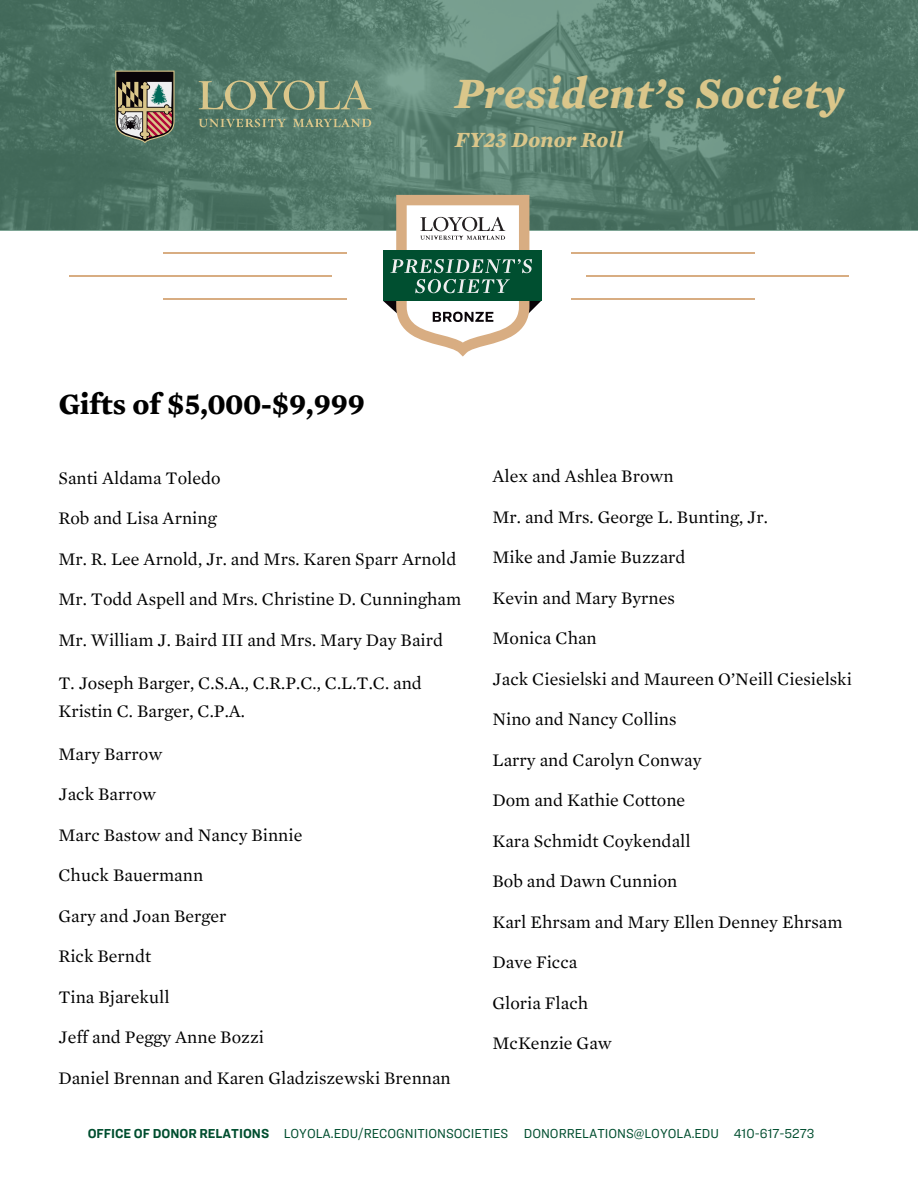
<style>
.page{position:relative;width:918px;height:1188px;background:#fff}
.page>*{position:absolute;margin:0;border:0;box-sizing:border-box;transform-origin:0 0}
.t1{font:italic 700 44.25px "Mercury Text G1";letter-spacing:.01em;color:#dac68a}
.t2{font:700 30px "Mercury Text G1";color:#000}
.t3{font:italic 700 22.05px "Mercury Text G1";letter-spacing:.01em;color:#dac68a}
.t4{font:18px "Mercury Text G1";color:#000}
.t5{font:13.5px "Ringside Narrow";color:#004e2f}
.t6{font:700 13.5px "Ringside Narrow";color:#004e2f}
</style>
<div class="page">
<svg style="left:0;top:0;width:918px;height:230px;background:#527969"></svg>
<svg style="left:114px;top:69px;width:62px;height:76px;background:#7b7566"></svg>
<hr style="left:69px;top:275px;width:262px;height:2px;background:#d8ad82">
<hr style="left:163px;top:252px;width:184px;height:1px;background:#d8ad82">
<hr style="left:163px;top:298px;width:184px;height:2px;background:#d8ad82">
<svg style="left:199px;top:80px;width:173px;height:30px;background:#758d71"></svg>
<svg style="left:199px;top:119px;width:87px;height:8px"></svg>
<svg style="left:293px;top:119px;width:78px;height:8px"></svg>
<svg style="left:383px;top:195px;width:158px;height:162px"></svg>
<hr style="left:571px;top:252px;width:184px;height:1px;background:#d8ad82">
<hr style="left:571px;top:298px;width:184px;height:2px;background:#d8ad82">
<hr style="left:586px;top:275px;width:263px;height:2px;background:#d8ad82">
<p class="t1" style="left:455px;top:66px;width:391px">President’s Society</p>
<p class="t3" style="left:455px;top:126px;width:169px">FY23 Donor Roll</p>
<p class="t2" style="left:58px;top:385px;width:308px">Gifts of $5,000-$9,999</p>
<p class="t4" style="left:58px;top:467px;width:164px">Santi Aldama Toledo</p>
<p class="t4" style="left:58px;top:507px;width:160px">Rob and Lisa Arning</p>
<p class="t4" style="left:58px;top:548px;width:399px">Mr. R. Lee Arnold, Jr. and Mrs. Karen Sparr Arnold</p>
<p class="t4" style="left:58px;top:588px;width:404px">Mr. Todd Aspell and Mrs. Christine D. Cunningham</p>
<p class="t4" style="left:58px;top:629px;width:386px">Mr. William J. Baird III and Mrs. Mary Day Baird</p>
<p class="t4" style="left:58px;top:672px;width:365px">T. Joseph Barger, C.S.A., C.R.P.C., C.L.T.C. and</p>
<p class="t4" style="left:58px;top:700px;width:188px">Kristin C. Barger, C.P.A.</p>
<p class="t4" style="left:58px;top:743px;width:106px">Mary Barrow</p>
<p class="t4" style="left:58px;top:783px;width:100px">Jack Barrow</p>
<p class="t4" style="left:58px;top:824px;width:245px">Marc Bastow and Nancy Binnie</p>
<p class="t4" style="left:58px;top:864px;width:146px">Chuck Bauermann</p>
<p class="t4" style="left:58px;top:905px;width:170px">Gary and Joan Berger</p>
<p class="t4" style="left:58px;top:945px;width:94px">Rick Berndt</p>
<p class="t4" style="left:58px;top:986px;width:113px">Tina Bjarekull</p>
<p class="t4" style="left:58px;top:1026px;width:207px">Jeff and Peggy Anne Bozzi</p>
<p class="t4" style="left:58px;top:1067px;width:394px">Daniel Brennan and Karen Gladziszewski Brennan</p>
<p class="t4" style="left:493px;top:465px;width:183px">Alex and Ashlea Brown</p>
<p class="t4" style="left:493px;top:505px;width:277px">Mr. and Mrs. George L. Bunting, Jr.</p>
<p class="t4" style="left:493px;top:546px;width:195px">Mike and Jamie Buzzard</p>
<p class="t4" style="left:493px;top:586px;width:184px">Kevin and Mary Byrnes</p>
<p class="t4" style="left:493px;top:627px;width:106px">Monica Chan</p>
<p class="t4" style="left:493px;top:667px;width:361px">Jack Ciesielski and Maureen O’Neill Ciesielski</p>
<p class="t4" style="left:493px;top:708px;width:186px">Nino and Nancy Collins</p>
<p class="t4" style="left:493px;top:748px;width:211px">Larry and Carolyn Conway</p>
<p class="t4" style="left:493px;top:789px;width:194px">Dom and Kathie Cottone</p>
<p class="t4" style="left:493px;top:829px;width:200px">Kara Schmidt Coykendall</p>
<p class="t4" style="left:493px;top:870px;width:186px">Bob and Dawn Cunnion</p>
<p class="t4" style="left:493px;top:910px;width:352px">Karl Ehrsam and Mary Ellen Denney Ehrsam</p>
<p class="t4" style="left:493px;top:951px;width:86px">Dave Ficca</p>
<p class="t4" style="left:493px;top:991px;width:97px">Gloria Flach</p>
<p class="t4" style="left:493px;top:1032px;width:121px">McKenzie Gaw</p>
<p class="t6" style="left:88px;top:1125px;width:183px">OFFICE OF DONOR RELATIONS</p>
<p class="t5" style="left:284px;top:1125px;width:226px">LOYOLA.EDU/RECOGNITIONSOCIETIES</p>
<p class="t5" style="left:524px;top:1125px;width:197px">DONORRELATIONS@LOYOLA.EDU</p>
<p class="t5" style="left:734px;top:1125px;width:82px">410-617-5273</p>
</div>
